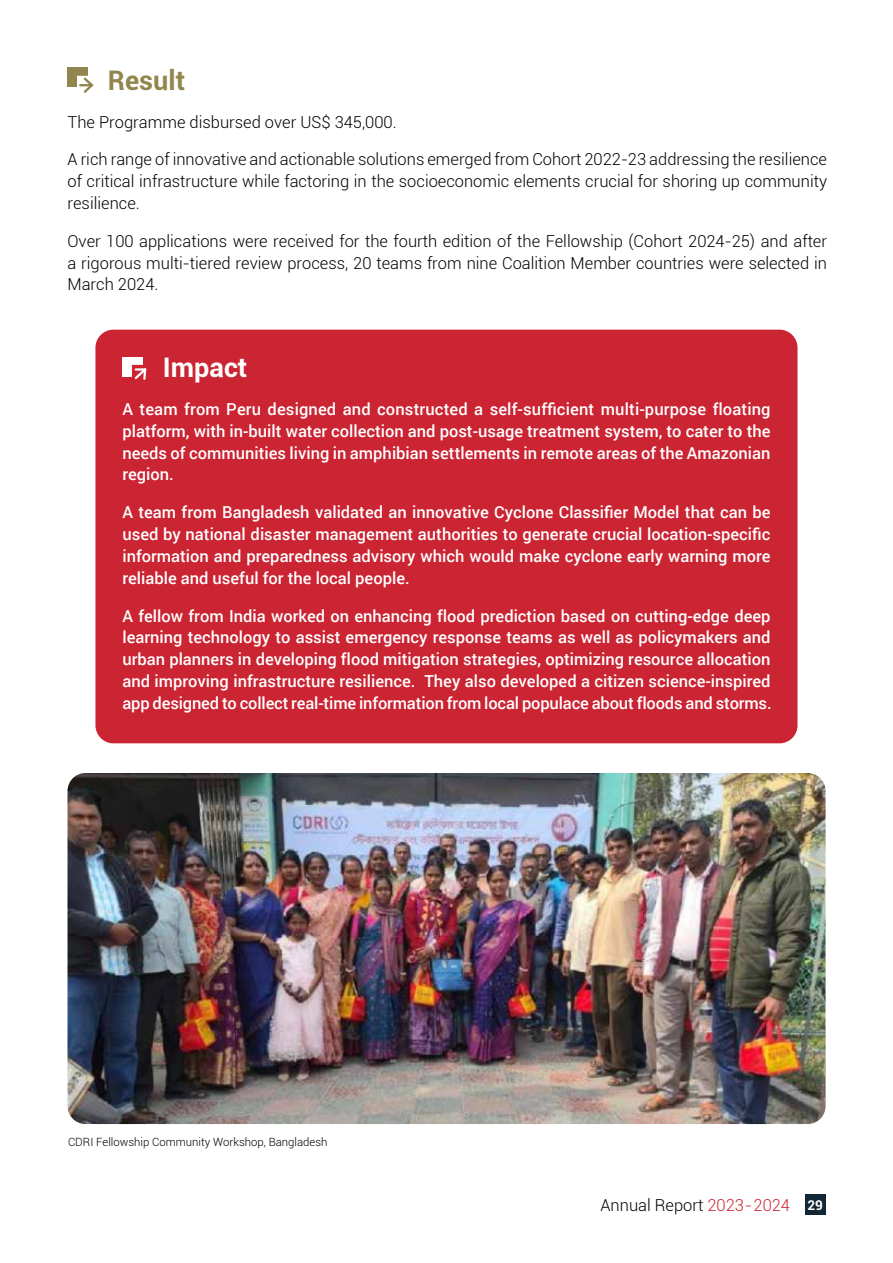
<style>
.page{position:relative;width:893px;height:1263px;background:#fff}
.page>*{position:absolute;margin:0;border:0;box-sizing:border-box;transform-origin:0 0}
.t1{font:700 27px "Roboto";color:#fff}
.t2{font:700 27px "Roboto";color:#91874e}
.t3{font:500 16.5px/21.8px "Roboto";color:#fff;text-align:justify}
.t4{font:300 16.5px/21.8px "Roboto";color:#000;text-align:justify}
.t5{font:300 11.4px "Roboto";color:#000}
.s1{color:#cb2433}
.s2{font-weight:700;font-size:13.5px;color:#fff}
</style>
<div class="page">
<div style="left:805px;top:1195px;width:20px;height:20px;background:#122633"></div>
<div style="left:95px;top:330px;width:702px;height:413px;background:#cb2433;border-radius:18px"></div>
<div style="left:122px;top:357px;width:21px;height:19px;background:#fff"></div>
<div style="left:132px;top:365px;width:15px;height:15px;background:#d2232a"></div>
<svg style="left:133px;top:366px;width:14px;height:14px"></svg>
<div style="left:68px;top:68px;width:20px;height:19px;background:#91874e"></div>
<div style="left:77px;top:76px;width:15px;height:15px;background:#fff"></div>
<svg style="left:80px;top:75px;width:14px;height:18px"></svg>
<img style="left:68px;top:773px;width:757px;height:351px">
<h1 class="t2" style="left:108px;top:61px;width:79px">Result</h1>
<p class="t4" style="left:68px;top:110px;width:331px">The Programme disbursed over US$ 345,000.</p>
<p class="t4" style="left:68px;top:148px;width:761px">A rich range of innovative and actionable solutions emerged from Cohort 2022-23 addressing the resilience of critical infrastructure while factoring in the socioeconomic elements crucial for shoring up community resilience.</p>
<p class="t4" style="left:68px;top:230px;width:761px">Over 100 applications were received for the fourth edition of the Fellowship (Cohort 2024-25) and after a rigorous multi-tiered review process, 20 teams from nine Coalition Member countries were selected in March 2024.</p>
<h1 class="t1" style="left:163px;top:349px;width:86px">Impact</h1>
<p class="t3" style="left:122px;top:398px;width:650px">A team from Peru designed and constructed a self-sufficient multi-purpose floating platform, with in-built water collection and post-usage treatment system, to cater to the needs of communities living in amphibian settlements in remote areas of the Amazonian region.</p>
<p class="t3" style="left:122px;top:501px;width:650px">A team from Bangladesh validated an innovative Cyclone Classifier Model that can be used by national disaster management authorities to generate crucial location-specific information and preparedness advisory which would make cyclone early warning more reliable and useful for the local people.</p>
<p class="t3" style="left:122px;top:604px;width:651px">A fellow from India worked on enhancing flood prediction based on cutting-edge deep learning technology to assist emergency response teams as well as policymakers and urban planners in developing flood mitigation strategies, optimizing resource allocation and improving infrastructure resilience. They also developed a citizen science-inspired app designed to collect real-time information from local populace about floods and storms.</p>
<p class="t5" style="left:68px;top:1134px;width:261px">CDRI Fellowship Community Workshop, Bangladesh</p>
<p class="t4" style="left:600px;top:1194px;width:224px">Annual Report <span class="s1">2023-2024</span> <span class="s2">29</span></p>
</div>
